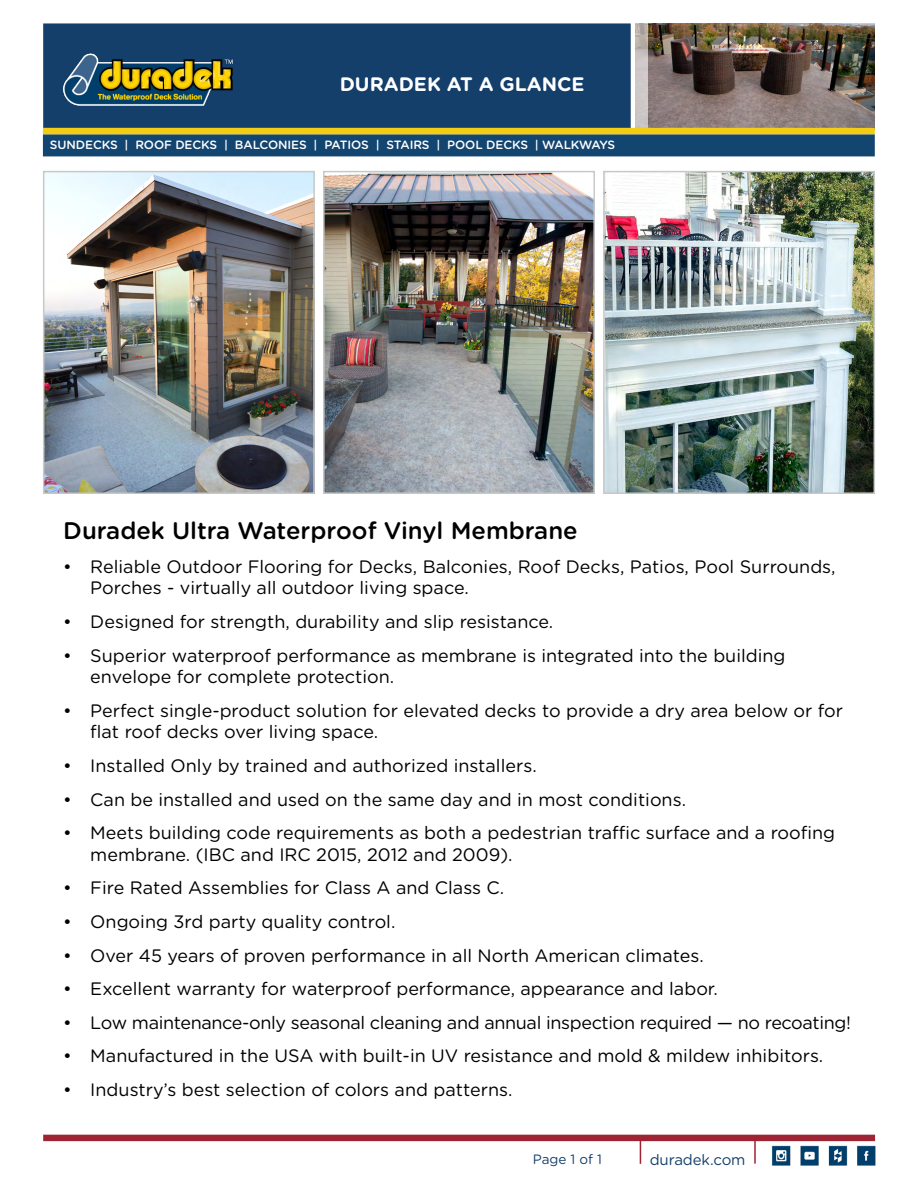
<style>
.page{position:relative;width:918px;height:1188px;background:#fff}
.page>*{position:absolute;margin:0;border:0;box-sizing:border-box;transform-origin:0 0}
.t1{font:500 24px "Gotham Rounded";color:#000}
.t2{font:700 19.5px "Gotham Rounded";color:#fff}
.t3{font:18px/21.6px "Gotham Rounded";color:#000}
.t4{font:18px "Gotham Rounded";letter-spacing:-.02em;color:#000}
.t5{font:15px "Gotham Rounded";letter-spacing:-.005em;color:#143f6b}
.t6{font:13.5px "Gotham Rounded";color:#143f6b}
.t7{font:500 12px "Gotham Rounded";letter-spacing:-.01em;color:#fff}
</style>
<div class="page">
<div style="left:43px;top:23px;width:588px;height:106px;background:#143f6b;border:2px solid #143f6b"></div>
<div style="left:43px;top:134px;width:832px;height:22px;background:#134571;border:2px solid #134571"></div>
<img style="left:648px;top:23px;width:227px;height:105px">
<div style="left:43px;top:1135px;width:832px;height:6px;background:#9e2433"></div>
<svg style="left:640px;top:1138px;width:1px;height:26px"></svg>
<svg style="left:631px;top:23px;width:17px;height:105px;fill:#cec7c7"></svg>
<div style="left:43px;top:128px;width:832px;height:6px;background:#f3cd13"></div>
<hr style="left:754px;top:1138px;width:2px;height:26px;background:#9e2433">
<img style="left:63px;top:53px;width:169px;height:53px">
<img style="left:772px;top:1145px;width:104px;height:21px">
<img style="left:46px;top:174px;width:266px;height:317px">
<div style="left:43px;top:171px;width:272px;height:323px;border:2px solid #c7c9c8"></div>
<img style="left:326px;top:174px;width:266px;height:317px">
<div style="left:323px;top:171px;width:272px;height:323px;border:2px solid #c7c9c8"></div>
<img style="left:606px;top:174px;width:266px;height:317px">
<div style="left:603px;top:171px;width:272px;height:323px;border:2px solid #c7c9c8"></div>
<p class="t2" style="left:340px;top:69px;width:246px">DURADEK AT A GLANCE</p>
<p class="t7" style="left:50px;top:136px;width:567px">SUNDECKS | ROOF DECKS | BALCONIES | PATIOS | STAIRS | POOL DECKS | WALKWAYS</p>
<h1 class="t1" style="left:63px;top:513px;width:516px">Duradek Ultra Waterproof Vinyl Membrane</h1>
<p class="t3" style="left:90px;top:555px;width:747px;text-indent:-27px">• Reliable Outdoor Flooring for Decks, Balconies, Roof Decks, Patios, Pool Surrounds,<br>Porches - virtually all outdoor living space.</p>
<p class="t3" style="left:63px;top:610px;width:492px">• Designed for strength, durability and slip resistance.</p>
<p class="t3" style="left:90px;top:644px;width:697px;text-indent:-27px">• Superior waterproof performance as membrane is integrated into the building envelope for complete protection.</p>
<p class="t3" style="left:90px;top:699px;width:754px;text-indent:-27px">• Perfect single-product solution for elevated decks to provide a dry area below or for flat roof decks over living space.</p>
<p class="t3" style="left:63px;top:754px;width:475px">• Installed Only by trained and authorized installers.</p>
<p class="t3" style="left:63px;top:788px;width:624px">• Can be installed and used on the same day and in most conditions.</p>
<p class="t3" style="left:90px;top:821px;width:746px;text-indent:-27px">• Meets building code requirements as both a pedestrian traffic surface and a roofing membrane. (IBC and IRC 2015, 2012 and 2009).</p>
<p class="t3" style="left:63px;top:876px;width:442px">• Fire Rated Assemblies for Class A and Class C.</p>
<p class="t3" style="left:63px;top:910px;width:334px">• Ongoing 3rd party quality control.</p>
<p class="t3" style="left:63px;top:944px;width:642px">• Over 45 years of proven performance in all North American climates.</p>
<p class="t3" style="left:63px;top:977px;width:656px">• Excellent warranty for waterproof performance, appearance and labor.</p>
<p class="t4" style="left:63px;top:1010px;width:789px">• Low maintenance-only seasonal cleaning and annual inspection required — no recoating!</p>
<p class="t3" style="left:63px;top:1044px;width:762px">• Manufactured in the USA with built-in UV resistance and mold &amp; mildew inhibitors.</p>
<p class="t3" style="left:63px;top:1078px;width:451px">• Industry’s best selection of colors and patterns.</p>
<p class="t6" style="left:533px;top:1150px;width:71px">Page 1 of 1</p>
<p class="t5" style="left:650px;top:1149px;width:97px">duradek.com</p>
</div>
